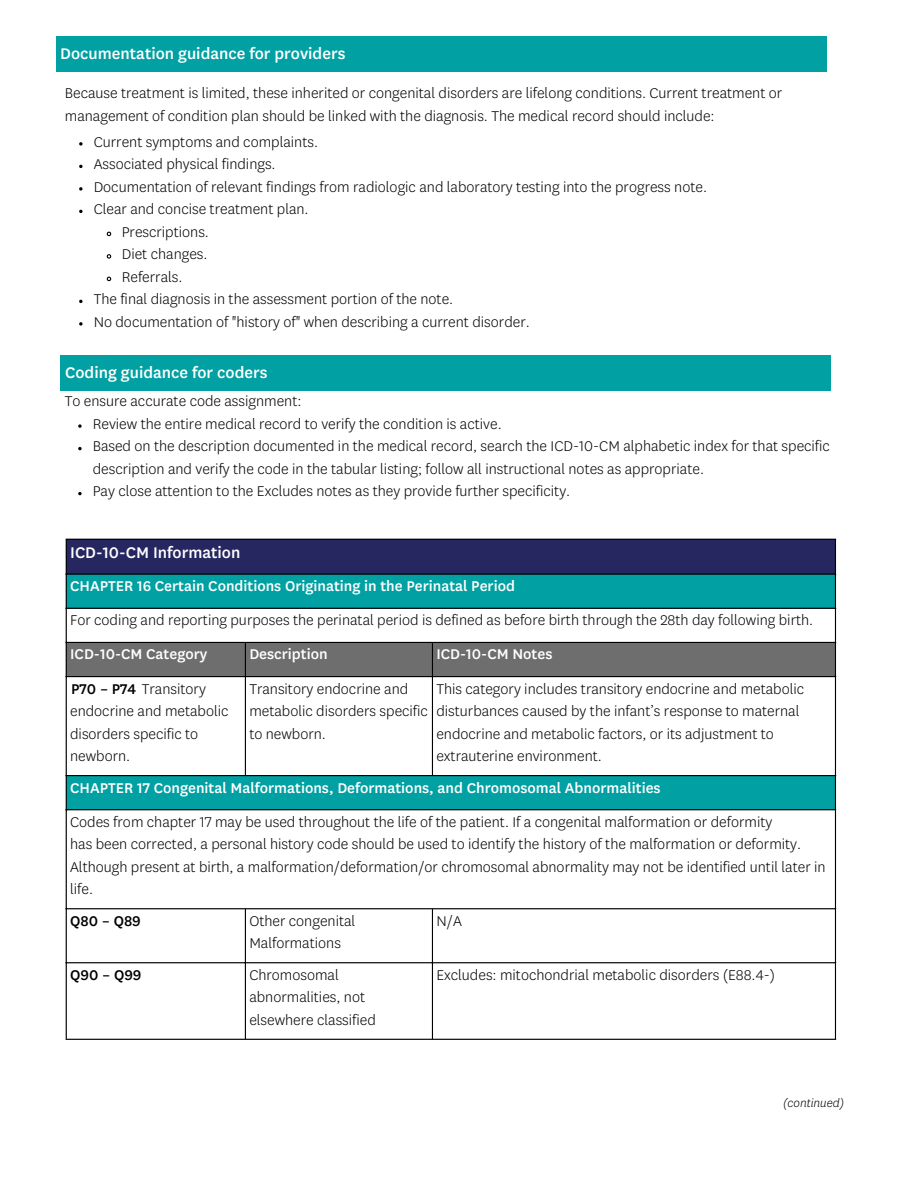
<style>
.page{position:relative;width:918px;height:1188px;background:#fff}
.page>*{position:absolute;margin:0;border:0;box-sizing:border-box;transform-origin:0 0}
.t1{font:500 18px "Centene Sans";color:#fff}
.t2{font:300 16.5px/22.5px "Centene Sans";color:#000}
.t3{font:500 16.5px "Centene Sans";color:#fff}
.t4{font:500 16.5px "Centene Sans";color:#000}
.t5{font:italic 300 13.5px "Centene Sans";color:#000}
.s1{font-weight:500}
</style>
<div class="page">
<div style="left:66px;top:539px;width:770px;height:35px;background:#262761"></div>
<div style="left:66px;top:574px;width:770px;height:35px;background:#00a0a3"></div>
<div style="left:66px;top:775px;width:770px;height:35px;background:#00a0a3"></div>
<div style="left:67px;top:643px;width:768px;height:33px;background:#6e6e6e"></div>
<hr style="left:66px;top:540px;width:1px;height:499px;background:#000">
<hr style="left:245px;top:643px;width:1px;height:132px;background:#000">
<hr style="left:245px;top:909px;width:1px;height:130px;background:#000">
<hr style="left:432px;top:643px;width:1px;height:132px;background:#000">
<hr style="left:432px;top:909px;width:1px;height:130px;background:#000">
<hr style="left:835px;top:540px;width:1px;height:499px;background:#000">
<hr style="left:66px;top:539px;width:770px;height:1px;background:#000">
<hr style="left:66px;top:574px;width:770px;height:1px;background:#000">
<hr style="left:66px;top:608px;width:770px;height:1px;background:#000">
<hr style="left:66px;top:642px;width:770px;height:1px;background:#000">
<hr style="left:66px;top:676px;width:770px;height:1px;background:#000">
<hr style="left:66px;top:775px;width:770px;height:1px;background:#000">
<hr style="left:66px;top:809px;width:770px;height:1px;background:#000">
<hr style="left:66px;top:908px;width:770px;height:1px;background:#000">
<hr style="left:66px;top:962px;width:770px;height:1px;background:#000">
<hr style="left:66px;top:1039px;width:770px;height:1px;background:#000">
<div style="left:56px;top:36px;width:770px;height:36px;background:#00a0a3"></div>
<svg style="left:79px;top:142px;width:4px;height:4px"></svg>
<svg style="left:79px;top:165px;width:4px;height:3px"></svg>
<svg style="left:79px;top:187px;width:4px;height:4px"></svg>
<svg style="left:79px;top:210px;width:4px;height:3px"></svg>
<svg style="left:106px;top:231px;width:6px;height:6px"></svg>
<svg style="left:106px;top:254px;width:6px;height:5px"></svg>
<svg style="left:106px;top:276px;width:6px;height:6px"></svg>
<svg style="left:79px;top:300px;width:4px;height:3px"></svg>
<svg style="left:79px;top:322px;width:4px;height:4px"></svg>
<div style="left:61px;top:355px;width:770px;height:36px;background:#00a0a3"></div>
<svg style="left:78px;top:424px;width:4px;height:4px"></svg>
<svg style="left:78px;top:447px;width:4px;height:3px"></svg>
<svg style="left:78px;top:492px;width:4px;height:3px"></svg>
<h2 class="t1" style="left:60px;top:46px;width:287px">Documentation guidance for providers</h2>
<p class="t2" style="left:65px;top:83px;width:719px">Because treatment is limited, these inherited or congenital disorders are lifelong conditions. Current treatment or management of condition plan should be linked with the diagnosis. The medical record should include:</p>
<p class="t2" style="left:94px;top:131px;width:226px">Current symptoms and complaints.</p>
<p class="t2" style="left:94px;top:154px;width:184px">Associated physical findings.</p>
<p class="t2" style="left:94px;top:176px;width:615px">Documentation of relevant findings from radiologic and laboratory testing into the progress note.</p>
<p class="t2" style="left:94px;top:199px;width:217px">Clear and concise treatment plan.</p>
<p class="t2" style="left:122px;top:221px;width:89px">Prescriptions.</p>
<p class="t2" style="left:122px;top:244px;width:87px">Diet changes.</p>
<p class="t2" style="left:122px;top:266px;width:62px">Referrals.</p>
<p class="t2" style="left:94px;top:289px;width:361px">The final diagnosis in the assessment portion of the note.</p>
<p class="t2" style="left:94px;top:311px;width:438px">No documentation of "history of" when describing a current disorder.</p>
<h2 class="t1" style="left:65px;top:364px;width:204px">Coding guidance for coders</h2>
<p class="t2" style="left:65px;top:391px;width:238px">To ensure accurate code assignment:</p>
<p class="t2" style="left:93px;top:413px;width:410px">Review the entire medical record to verify the condition is active.</p>
<p class="t2" style="left:93px;top:436px;width:739px">Based on the description documented in the medical record, search the ICD-10-CM alphabetic index for that specific description and verify the code in the tabular listing; follow all instructional notes as appropriate.</p>
<p class="t2" style="left:93px;top:481px;width:479px">Pay close attention to the Excludes notes as they provide further specificity.</p>
<h3 class="t1" style="left:70px;top:545px;width:172px">ICD-10-CM Information</h3>
<h2 class="t3" style="left:70px;top:579px;width:446px">CHAPTER 16 Certain Conditions Originating in the Perinatal Period</h2>
<p class="t2" style="left:70px;top:610px;width:745px">For coding and reporting purposes the perinatal period is defined as before birth through the 28th day following birth.</p>
<p class="t3" style="left:70px;top:647px;width:139px">ICD-10-CM Category</p>
<p class="t3" style="left:249px;top:647px;width:80px">Description</p>
<p class="t3" style="left:436px;top:647px;width:118px">ICD-10-CM Notes</p>
<p class="t2" style="left:70px;top:678px;width:160px"><span class="s1">P70 – P74</span> Transitory endocrine and metabolic disorders specific to newborn.</p>
<p class="t2" style="left:249px;top:678px;width:180px">Transitory endocrine and metabolic disorders specific to newborn.</p>
<p class="t2" style="left:436px;top:678px;width:369px">This category includes transitory endocrine and metabolic disturbances caused by the infant’s response to maternal endocrine and metabolic factors, or its adjustment to extrauterine environment.</p>
<h2 class="t3" style="left:70px;top:780px;width:592px">CHAPTER 17 Congenital Malformations, Deformations, and Chromosomal Abnormalities</h2>
<p class="t2" style="left:70px;top:811px;width:757px">Codes from chapter 17 may be used throughout the life of the patient. If a congenital malformation or deformity<br>has been corrected, a personal history code should be used to identify the history of the malformation or deformity.<br>Although present at birth, a malformation/deformation/or chromosomal abnormality may not be identified until later in life.</p>
<p class="t4" style="left:70px;top:913px;width:72px">Q80 – Q89</p>
<p class="t2" style="left:249px;top:910px;width:107px">Other congenital<br>Malformations</p>
<p class="t2" style="left:436px;top:910px;width:27px">N/A</p>
<p class="t4" style="left:70px;top:967px;width:73px">Q90 – Q99</p>
<p class="t2" style="left:249px;top:964px;width:128px">Chromosomal abnormalities, not elsewhere classified</p>
<p class="t2" style="left:436px;top:964px;width:340px">Excludes: mitochondrial metabolic disorders (E88.4-)</p>
<p class="t5" style="left:783px;top:1097px;width:62px">(continued)</p>
</div>
